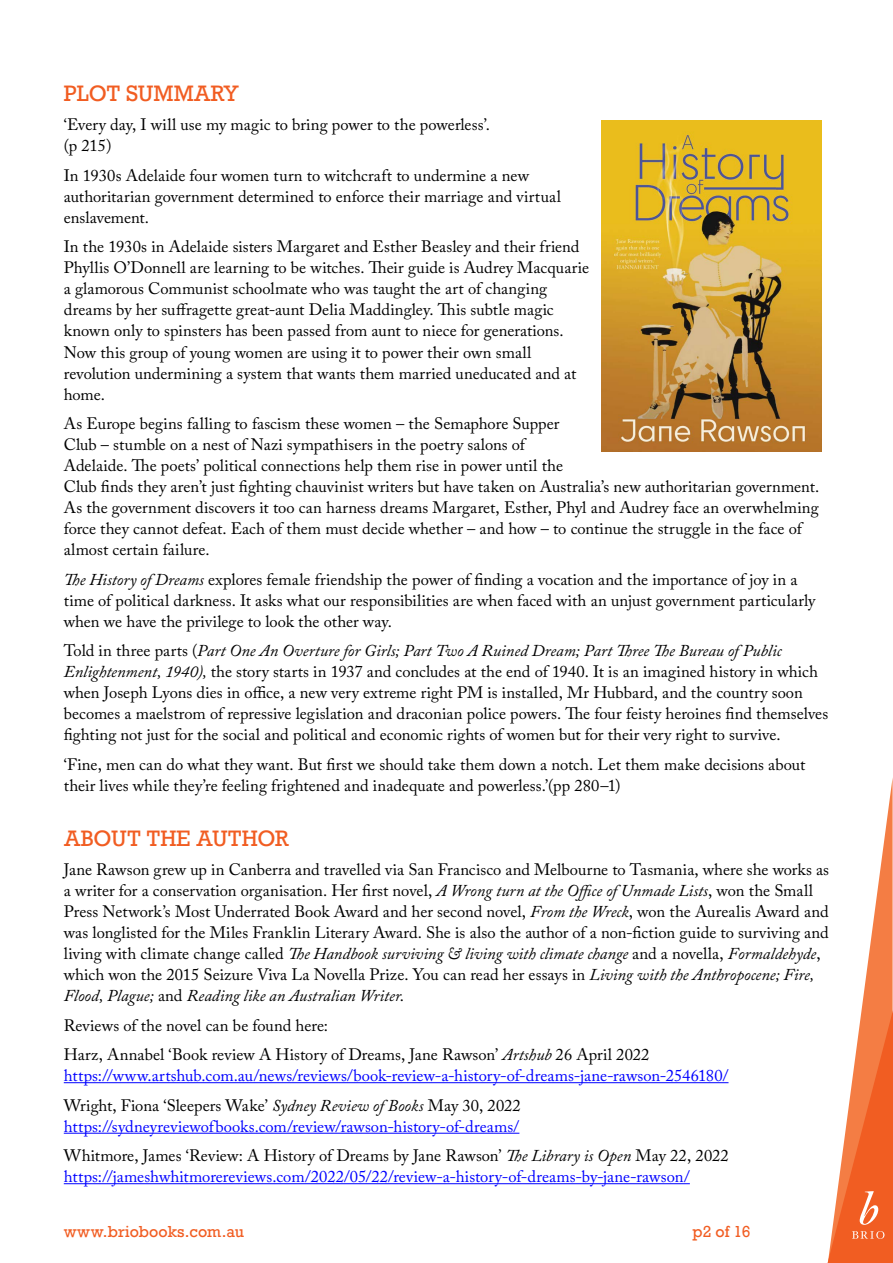
<style>
.page{position:relative;width:893px;height:1263px;background:#fff}
.page>*{position:absolute;margin:0;border:0;box-sizing:border-box;transform-origin:0 0}
.t1{font:21px "Rockwell Nova";color:#f15d22}
.t2{font:16.5px/21px "Adobe Caslon Pro";color:#000}
.t3{font:16.5px/29.5px "Adobe Caslon Pro";color:#00f}
.t4{font:15px "Rockwell Nova";color:#f15d22}
.s1{font-style:italic}
.s2{color:#000}
.s3{font-style:italic;color:#000}
</style>
<div class="page">
<svg style="left:827px;top:778px;width:66px;height:485px"></svg>
<hr style="left:64px;top:1082px;width:664px;height:1px;background:#00f">
<hr style="left:64px;top:1133px;width:455px;height:1px;background:#00f">
<hr style="left:64px;top:1183px;width:626px;height:1px;background:#00f">
<img style="left:602px;top:120px;width:219px;height:331px">
<p class="t1" style="left:64px;top:80px;width:177px">PLOT SUMMARY</p>
<p class="t2" style="left:64px;top:114px;width:428px">‘Every day, I will use my magic to bring power to the powerless’. (p 215)</p>
<p class="t2" style="left:64px;top:165px;width:499px">In 1930s Adelaide four women turn to witchcraft to undermine a new authoritarian government determined to enforce their marriage and virtual enslavement.</p>
<p class="t2" style="left:64px;top:236px;width:527px">In the 1930s in Adelaide sisters Margaret and Esther Beasley and their friend Phyllis O’Donnell are learning to be witches. Their guide is Audrey Macquarie a glamorous Communist schoolmate who was taught the art of changing dreams by her suffragette great-aunt Delia Maddingley. This subtle magic known only to spinsters has been passed from aunt to niece for generations.<br>Now this group of young women are using it to power their own small revolution undermining a system that wants them married uneducated and at home.</p>
<p class="t2" style="left:64px;top:413px;width:757px">As Europe begins falling to fascism these women – the Semaphore Supper<br>Club – stumble on a nest of Nazi sympathisers in the poetry salons of<br>Adelaide. The poets’ political connections help them rise in power until the<br>Club finds they aren’t just fighting chauvinist writers but have taken on Australia’s new authoritarian government.<br>As the government discovers it too can harness dreams Margaret, Esther, Phyl and Audrey face an overwhelming force they cannot defeat. Each of them must decide whether – and how – to continue the struggle in the face of almost certain failure.</p>
<p class="t2" style="left:64px;top:568px;width:753px"><span class="s1">The History of Dreams</span> explores female friendship the power of finding a vocation and the importance of joy in a time of political darkness. It asks what our responsibilities are when faced with an unjust government particularly when we have the privilege to look the other way.</p>
<p class="t2" style="left:64px;top:640px;width:766px">Told in three parts (<span class="s1">Part One An Overture for Girls; Part Two A Ruined Dream; Part Three The Bureau of Public Enlightenment, 1940),</span> the story starts in 1937 and concludes at the end of 1940. It is an imagined history in which when Joseph Lyons dies in office, a new very extreme right PM is installed, Mr Hubbard, and the country soon becomes a maelstrom of repressive legislation and draconian police powers. The four feisty heroines find themselves fighting not just for the social and political and economic rights of women but for their very right to survive.</p>
<p class="t2" style="left:64px;top:753px;width:743px">‘Fine, men can do what they want. But first we should take them down a notch. Let them make decisions about their lives while they’re feeling frightened and inadequate and powerless.’(pp 280–1)</p>
<p class="t1" style="left:64px;top:825px;width:227px">ABOUT THE AUTHOR</p>
<p class="t2" style="left:64px;top:859px;width:767px">Jane Rawson grew up in Canberra and travelled via San Francisco and Melbourne to Tasmania, where she works as a writer for a conservation organisation. Her first novel, <span class="s1">A Wrong turn at the Office of Unmade Lists</span>, won the Small Press Network’s Most Underrated Book Award and her second novel, <span class="s1">From the Wreck</span>, won the Aurealis Award and was longlisted for the Miles Franklin Literary Award. She is also the author of a non-fiction guide to surviving and living with climate change called <span class="s1">The Handbook surviving &amp; living with climate change</span> and a novella, <span class="s1">Formaldehyde</span>, which won the 2015 Seizure Viva La Novella Prize. You can read her essays in <span class="s1">Living with the Anthropocene; Fire, Flood, Plague;</span> and <span class="s1">Reading like an Australian Writer</span>.</p>
<p class="t2" style="left:64px;top:1010px;width:587px;line-height:29.5px">Reviews of the novel can be found here:<br>Harz, Annabel ‘Book review A History of Dreams, Jane Rawson’ <span class="s1">Artshub</span> 26 April 2022</p>
<p class="t3" style="left:64px;top:1060px;width:666px">https://www.artshub.com.au/news/reviews/book-review-a-history-of-dreams-jane-rawson-2546180/<br><span class="s2">Wright, Fiona ‘Sleepers Wake’</span> <span class="s3">Sydney Review of Books</span> <span class="s2">May 30, 2022</span></p>
<p class="t3" style="left:64px;top:1111px;width:666px">https://sydneyreviewofbooks.com/review/rawson-history-of-dreams/<br><span class="s2">Whitmore, James ‘Review: A History of Dreams by Jane Rawson’</span> <span class="s3">The Library is Open</span> <span class="s2">May 22, 2022</span></p>
<p class="t3" style="left:64px;top:1161px;width:628px">https://jameshwhitmorereviews.com/2022/05/22/review-a-history-of-dreams-by-jane-rawson/</p>
<p class="t4" style="left:64px;top:1222px;width:182px">www.briobooks.com.au</p>
<p class="t4" style="left:693px;top:1222px;width:59px">p2 of 16</p>
</div>
